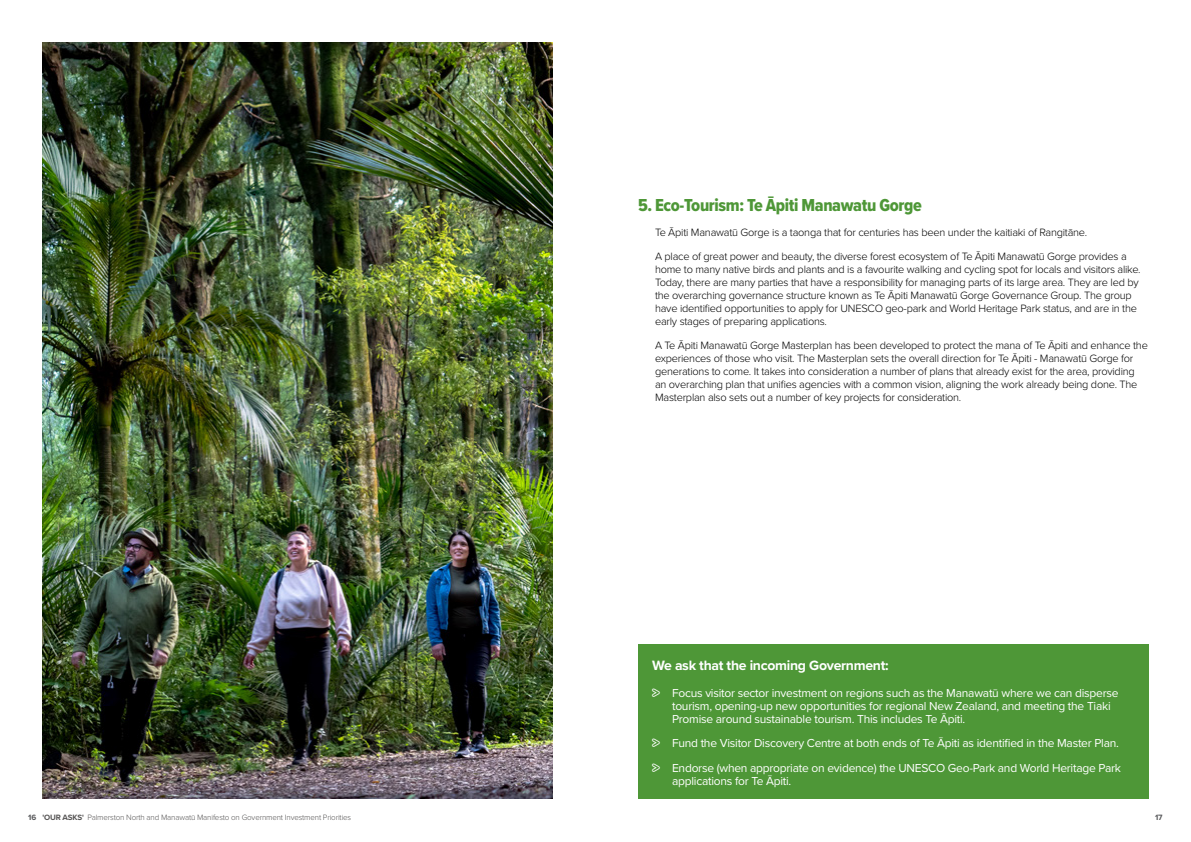
<style>
.page{position:relative;width:1191px;height:842px;background:#fff}
.page>*{position:absolute;margin:0;border:0;box-sizing:border-box;transform-origin:0 0}
.t1{font:18px "Proxima Nova Cond Extrabld";letter-spacing:-.02em;color:#4e9737}
.t2{font:700 14px "Proxima Nova";letter-spacing:-.02em;color:#fff}
.t3{font:12px/13px "Proxima Nova";letter-spacing:-.02em;color:#fff}
.t4{font:300 11px/13px "Proxima Nova";letter-spacing:-.02em;color:#000}
.t5{font:300 8px "Proxima Nova";letter-spacing:-.02em;color:#575555}
.t6{font:700 8px "Proxima Nova";color:#58595b}
.s1{font-weight:700;color:#58595b}
.s2{font-weight:700}
</style>
<div class="page">
<img style="left:42px;top:43px;width:511px;height:756px">
<div style="left:638px;top:644px;width:510px;height:155px;background:#4e9737"></div>
<h1 class="t1" style="left:638px;top:192px;width:285px">5. Eco-Tourism: Te Āpiti Manawatu Gorge</h1>
<p class="t4" style="left:655px;top:225px;width:434px">Te Āpiti Manawatū Gorge is a taonga that for centuries has been under the kaitiaki of Rangitāne.</p>
<p class="t4" style="left:655px;top:249px;width:487px">A place of great power and beauty, the diverse forest ecosystem of Te Āpiti Manawatū Gorge provides a home to many native birds and plants and is a favourite walking and cycling spot for locals and visitors alike.<br>Today, there are many parties that have a responsibility for managing parts of its large area. They are led by the overarching governance structure known as Te Āpiti Manawatū Gorge Governance Group. The group have identified opportunities to apply for UNESCO geo-park and World Heritage Park status, and are in the early stages of preparing applications.</p>
<p class="t4" style="left:655px;top:339px;width:494px">A Te Āpiti Manawatū Gorge Masterplan has been developed to protect the mana of Te Āpiti and enhance the experiences of those who visit. The Masterplan sets the overall direction for Te Āpiti - Manawatū Gorge for generations to come. It takes into consideration a number of plans that already exist for the area, providing an overarching plan that unifies agencies with a common vision, aligning the work already being done. The Masterplan also sets out a number of key projects for consideration.</p>
<p class="t2" style="left:652px;top:655px;width:238px">We ask that the incoming Government:</p>
<p class="t3" style="left:672px;top:686px;width:448px;text-indent:-20px">• Focus visitor sector investment on regions such as the Manawatū where we can disperse tourism, opening-up new opportunities for regional New Zealand, and meeting the Tiaki<br>Promise around sustainable tourism. This includes Te Āpiti.</p>
<p class="t3" style="left:652px;top:736px;width:468px">• Fund the Visitor Discovery Centre at both ends of Te Āpiti as identified in the Master Plan.</p>
<p class="t3" style="left:672px;top:760px;width:450px;text-indent:-20px">• Endorse (when appropriate on evidence) the UNESCO Geo-Park and World Heritage Park applications for Te Āpiti.</p>
<p class="t5" style="left:28px;top:811px;width:324px"><span class="s1">16</span> <span class="s2">'OUR ASKS'</span> Palmerston North and Manawatū Manifesto on Government Investment Priorities</p>
<p class="t6" style="left:1155px;top:811px;width:9px">17</p>
</div>
